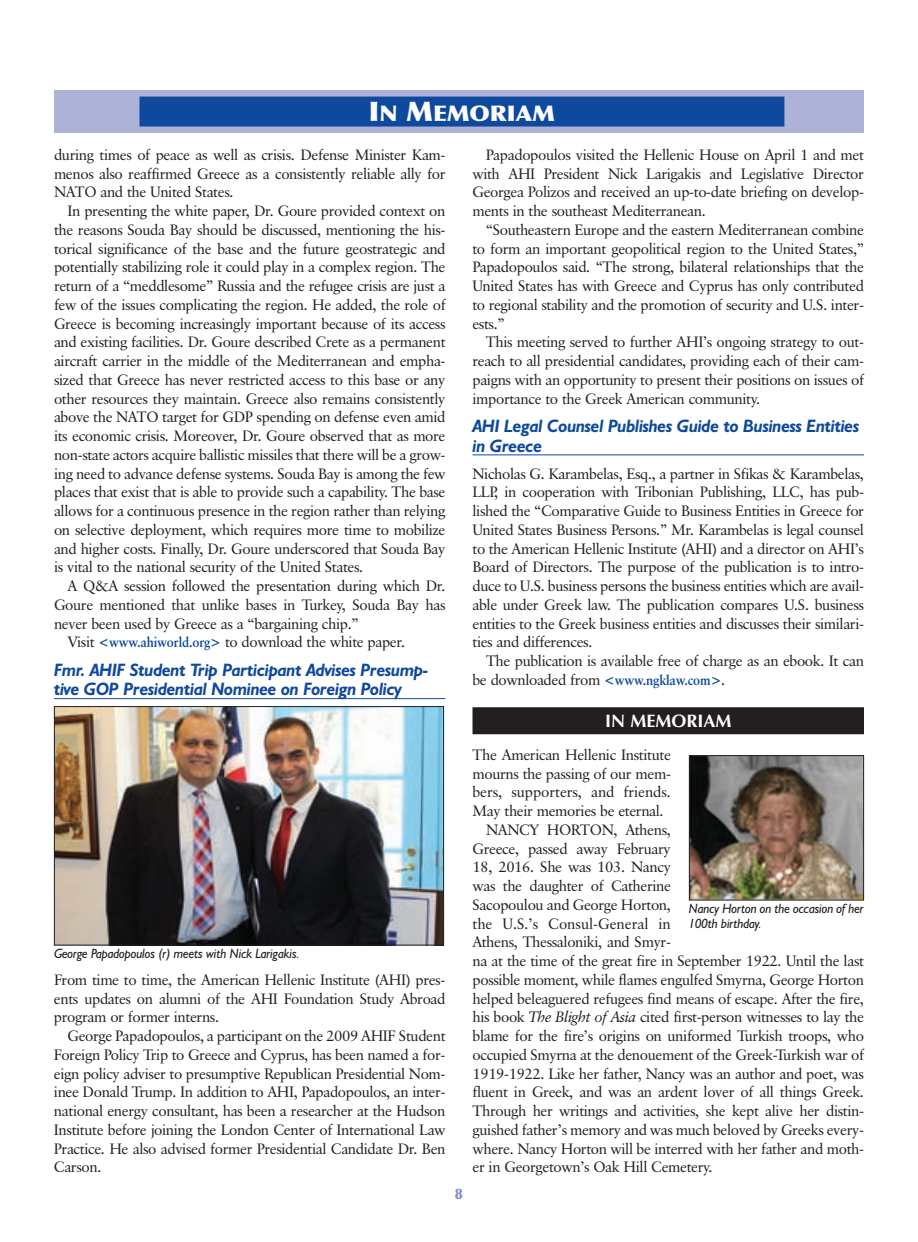
<style>
.page{position:relative;width:918px;height:1242px;background:#fff}
.page>*{position:absolute;margin:0;border:0;box-sizing:border-box;transform-origin:0 0}
.t1{font:900 21.6px "Optima";color:#fcfcfc;scale:1.06 1}
.t2{font:italic 700 18px/19.5px "Humanist 521 BT";letter-spacing:-.015em;color:#0f499d;scale:.95 1}
.t3{font:700 18px "Optima";color:#fff}
.t4{font:15px/18.8px "Classical Garamond BT";letter-spacing:-.03em;color:#231f20;text-align:justify}
.t5{font:15px "Classical Garamond BT";letter-spacing:-.01em;color:#231f20}
.t6{font:15px "Classical Garamond BT";letter-spacing:-.005em;color:#231f20}
.t7{font:900 15px "Optima";color:#828cc4}
.t8{font:italic 13.5px/15px "Humanist 521 BT";letter-spacing:-.015em;color:#231f20;scale:.95 1}
.s1{font-size:27px}
.s2{font-weight:700;font-size:14.25px;color:#0f499d}
.s3{font-style:italic}
</style>
<div class="page">
<hr style="left:54px;top:698px;width:392px;height:1px;background:#0f499d">
<hr style="left:472px;top:454px;width:392px;height:1px;background:#0f499d">
<div style="left:472px;top:707px;width:392px;height:27px;background:#231f20"></div>
<img style="left:56px;top:708px;width:386px;height:235px">
<div style="left:54px;top:706px;width:390px;height:239px;border:1px solid #231f20"></div>
<div style="left:54px;top:90px;width:810px;height:43px;background:#adb3d8"></div>
<div style="left:139px;top:97px;width:645px;height:30px;background:#0f499d"></div>
<img style="left:691px;top:757px;width:171px;height:141px">
<div style="left:689px;top:755px;width:175px;height:145px;border:1px solid #231f20"></div>
<h1 class="t1" style="left:369px;top:104px;width:177px"><span class="s1">I</span>N <span class="s1">M</span>EMORIAM</h1>
<p class="t4" style="left:54px;top:146px;width:393px">during times of peace as well as crisis. Defense Minister Kam&shy;menos also reaffirmed Greece as a consistently reliable ally for NATO and the United States.</p>
<p class="t4" style="left:54px;top:203px;width:393px;text-indent:14px">In presenting the white paper, Dr. Goure provided context on the reasons Souda Bay should be discussed, mentioning the his&shy;torical significance of the base and the future geostrategic and potentially stabilizing role it could play in a complex region. The return of a “meddlesome” Russia and the refugee crisis are just a few of the issues complicating the region. He added, the role of Greece is becoming increasingly important because of its access and existing facilities. Dr. Goure described Crete as a permanent aircraft carrier in the middle of the Mediterranean and empha&shy;sized that Greece has never restricted access to this base or any other resources they maintain. Greece also remains consistently above the NATO target for GDP spending on defense even amid its economic crisis. Moreover, Dr. Goure observed that as more non-state actors acquire ballistic missiles that there will be a grow&shy;ing need to advance defense systems. Souda Bay is among the few places that exist that is able to provide such a capability. The base allows for a continuous presence in the region rather than relying on selective deployment, which requires more time to mobilize and higher costs. Finally, Dr. Goure underscored that Souda Bay is vital to the national security of the United States.</p>
<p class="t4" style="left:68px;top:578px;width:380px">A Q&amp;A session followed the presentation during which Dr.</p>
<p class="t4" style="left:54px;top:596px;width:393px">Goure mentioned that unlike bases in Turkey, Souda Bay has</p>
<p class="t4" style="left:54px;top:615px;width:306px">never been used by Greece as a “bargaining chip.”</p>
<p class="t4" style="left:68px;top:634px;width:339px">Visit <span class="s2">&lt;www.ahiworld.org&gt;</span> to download the white paper.</p>
<p class="t2" style="left:54px;top:662px;width:395px">Fmr. AHIF Student Trip Participant Advises Presump&shy;tive GOP Presidential Nominee on Foreign Policy</p>
<p class="t8" style="left:54px;top:948px;width:260px">George Papadopoulos (r) meets with Nick Larigakis.</p>
<p class="t4" style="left:54px;top:971px;width:393px">From time to time, the American Hellenic Institute (AHI) pres&shy;ents updates on alumni of the AHI Foundation Study Abroad program or former interns.</p>
<p class="t4" style="left:54px;top:1028px;width:393px;text-indent:14px">George Papadopoulos, a participant on the 2009 AHIF Student Foreign Policy Trip to Greece and Cyprus, has been named a for&shy;eign policy adviser to presumptive Republican Presidential Nom&shy;inee Donald Trump. In addition to AHI, Papadopoulos, an inter&shy;national energy consultant, has been a researcher at the Hudson Institute before joining the London Center of International Law Practice. He also advised former Presidential Candidate Dr. Ben Carson.</p>
<p class="t7" style="left:455px;top:1188px;width:9px">8</p>
<p class="t4" style="left:472px;top:146px;width:393px;text-indent:14px">Papadopoulos visited the Hellenic House on April 1 and met with AHI President Nick Larigakis and Legislative Director Georgea Polizos and received an up-to-date briefing on develop&shy;ments in the southeast Mediterranean.</p>
<p class="t4" style="left:472px;top:221px;width:393px;text-indent:14px">“Southeastern Europe and the eastern Mediterranean combine to form an important geopolitical region to the United States,” Papadopoulos said. “The strong, bilateral relationships that the United States has with Greece and Cyprus has only contributed to regional stability and the promotion of security and U.S. inter&shy;ests.”</p>
<p class="t4" style="left:472px;top:334px;width:393px;text-indent:14px">This meeting served to further AHI’s ongoing strategy to out&shy;reach to all presidential candidates, providing each of their cam&shy;paigns with an opportunity to present their positions on issues of importance to the Greek American community.</p>
<p class="t2" style="left:473px;top:418px;width:409px">AHI Legal Counsel Publishes Guide to Business Entities in Greece</p>
<p class="t4" style="left:472px;top:465px;width:393px">Nicholas G. Karambelas, Esq., a partner in Sfikas &amp; Karambelas, LLP, in cooperation with Tribonian Publishing, LLC, has pub&shy;lished the “Comparative Guide to Business Entities in Greece for United States Business Persons.” Mr. Karambelas is legal counsel to the American Hellenic Institute (AHI) and a director on AHI’s Board of Directors. The purpose of the publication is to intro&shy;duce to U.S. business persons the business entities which are avail&shy;able under Greek law. The publication compares U.S. business entities to the Greek business entities and discusses their similari&shy;ties and differences.</p>
<p class="t4" style="left:472px;top:653px;width:393px;text-indent:14px">The publication is available free of charge as an ebook. It can be downloaded from <span class="s2">&lt;www.ngklaw.com&gt;</span>.</p>
<p class="t3" style="left:605px;top:710px;width:128px">IN MEMORIAM</p>
<p class="t4" style="left:472px;top:746px;width:200px">The American Hellenic Institute</p>
<p class="t4" style="left:472px;top:765px;width:200px">mourns the passing of our mem-</p>
<p class="t5" style="left:472px;top:786px;width:200px">bers, supporters, and friends.</p>
<p class="t4" style="left:472px;top:803px;width:193px">May their memories be eternal.</p>
<p class="t4" style="left:486px;top:821px;width:186px">NANCY HORTON, Athens,</p>
<p class="t4" style="left:472px;top:840px;width:200px">Greece, passed away February</p>
<p class="t4" style="left:472px;top:859px;width:200px">18, 2016. She was 103. Nancy</p>
<p class="t4" style="left:472px;top:878px;width:200px">was the daughter of Catherine</p>
<p class="t4" style="left:472px;top:896px;width:200px">Sacopoulou and George Horton,</p>
<p class="t6" style="left:472px;top:917px;width:200px">the U.S.’s Consul-General in</p>
<p class="t4" style="left:472px;top:934px;width:200px">Athens, Thessaloniki, and Smyr-</p>
<p class="t4" style="left:472px;top:953px;width:393px">na at the time of the great fire in September 1922. Until the last</p>
<p class="t4" style="left:472px;top:971px;width:393px">possible moment, while flames engulfed Smyrna, George Horton</p>
<p class="t4" style="left:472px;top:990px;width:393px">helped beleaguered refugees find means of escape. After the fire,</p>
<p class="t4" style="left:472px;top:1009px;width:393px">his book <span class="s3">The Blight of Asia</span> cited first-person witnesses to lay the</p>
<p class="t4" style="left:473px;top:1028px;width:393px">blame for the fire’s origins on uniformed Turkish troops, who</p>
<p class="t4" style="left:473px;top:1046px;width:393px">occupied Smyrna at the denouement of the Greek-Turkish war of</p>
<p class="t4" style="left:473px;top:1065px;width:393px">1919-1922. Like her father, Nancy was an author and poet, was</p>
<p class="t4" style="left:473px;top:1084px;width:393px">fluent in Greek, and was an ardent lover of all things Greek.</p>
<p class="t4" style="left:473px;top:1103px;width:393px">Through her writings and activities, she kept alive her distin-</p>
<p class="t4" style="left:473px;top:1121px;width:393px">guished father’s memory and was much beloved by Greeks every-</p>
<p class="t4" style="left:473px;top:1140px;width:393px">where. Nancy Horton will be interred with her father and moth-</p>
<p class="t4" style="left:473px;top:1159px;width:242px">er in Georgetown’s Oak Hill Cemetery.</p>
<p class="t8" style="left:689px;top:902px;width:186px">Nancy Horton on the occasion of her<br>100th birthday.</p>
</div>
